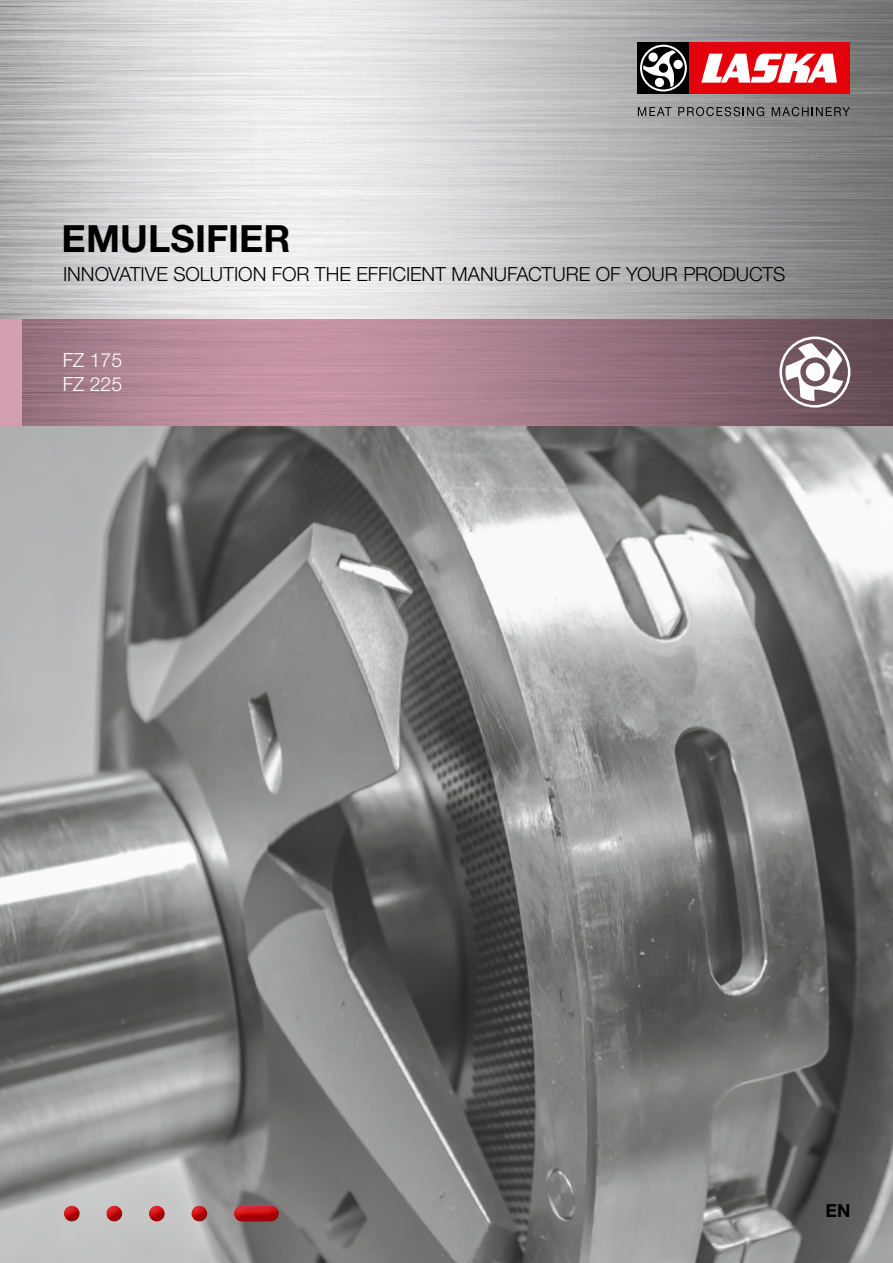
<style>
.page{position:relative;width:893px;height:1263px;background:#fff}
.page>*{position:absolute;margin:0;border:0;box-sizing:border-box;transform-origin:0 0}
.t1{font:700 37.5px "Helvetica Neue LTW1 G";color:#000}
.t2{font:300 19.5px "Helvetica Neue LTW1 G";color:#000}
.t3{font:300 19.5px/24px "Helvetica Neue LTW1 G";color:#fff}
.t4{font:700 18px "Helvetica Neue LTW1 G";color:#000}
</style>
<div class="page">
<img style="left:0;top:0;width:893px;height:1263px">
<svg style="left:21px;top:319px;width:872px;height:106px;background:#a47b89"></svg>
<div style="left:0;top:319px;width:21px;height:106px;background:#d39fb0"></div>
<div style="left:53px;top:1194px;width:34px;height:29px;background:#c8c8c9"></div>
<div style="left:57px;top:1201px;width:34px;height:22px;background:#000;opacity:.25"></div>
<div style="left:95px;top:1194px;width:34px;height:29px;background:#c8c9c9"></div>
<div style="left:99px;top:1201px;width:34px;height:22px;background:#000;opacity:.25"></div>
<div style="left:138px;top:1194px;width:34px;height:29px;background:#c6c7c7"></div>
<div style="left:142px;top:1201px;width:34px;height:22px;background:#000;opacity:.25"></div>
<div style="left:181px;top:1194px;width:34px;height:29px;background:#fff;opacity:.25"></div>
<div style="left:184px;top:1201px;width:34px;height:22px;background:#000;opacity:.25"></div>
<div style="left:223px;top:1194px;width:63px;height:29px;background:#fff;opacity:.25"></div>
<div style="left:227px;top:1201px;width:63px;height:22px;background:#000;opacity:.25"></div>
<div style="left:689px;top:43px;width:161px;height:51px;background:#e3000b"></div>
<svg style="left:638px;top:107px;width:33px;height:9px"></svg>
<svg style="left:678px;top:107px;width:86px;height:9px"></svg>
<svg style="left:772px;top:107px;width:78px;height:9px"></svg>
<svg style="left:701px;top:54px;width:136px;height:29px"></svg>
<div style="left:638px;top:43px;width:51px;height:51px;background:#000"></div>
<svg style="left:640px;top:45px;width:47px;height:47px"></svg>
<div style="left:648px;top:53px;width:10px;height:9px;background:#fff;border-radius:50%"></div>
<div style="left:673px;top:60px;width:10px;height:9px;background:#fff;border-radius:50%"></div>
<div style="left:655px;top:78px;width:9px;height:9px;background:#fff;border-radius:50%"></div>
<svg style="left:779px;top:337px;width:71px;height:71px"></svg>
<div style="left:806px;top:363px;width:19px;height:18px;background:#fff;border-radius:50%"></div>
<h1 class="t1" style="left:62px;top:215px;width:231px">EMULSIFIER</h1>
<p class="t2" style="left:63px;top:262px;width:724px">INNOVATIVE SOLUTION FOR THE EFFICIENT MANUFACTURE OF YOUR PRODUCTS</p>
<p class="t3" style="left:63px;top:348px;width:61px">FZ 175<br>FZ 225</p>
<p class="t4" style="left:825px;top:1200px;width:27px">EN</p>
</div>
